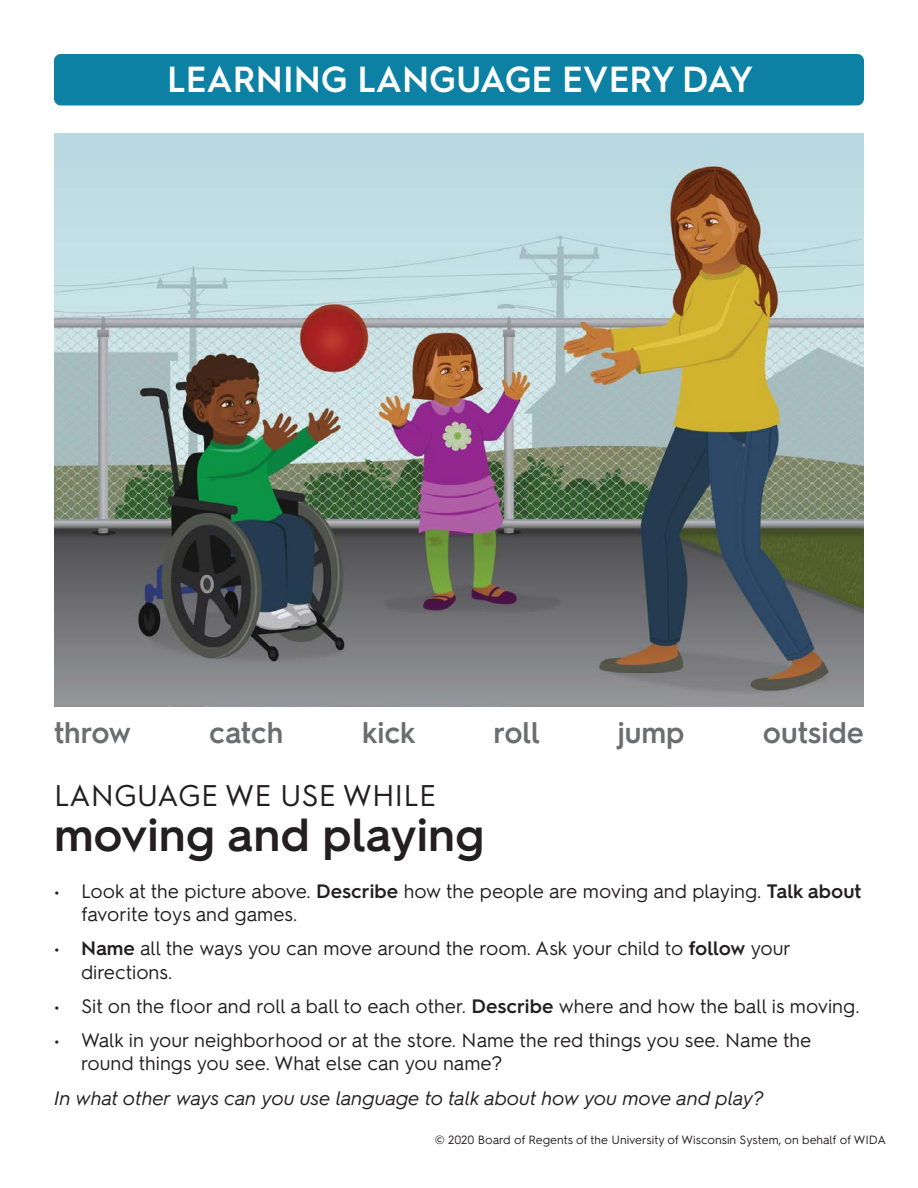
<style>
.page{position:relative;width:918px;height:1188px;background:#fff}
.page>*{position:absolute;margin:0;border:0;box-sizing:border-box;transform-origin:0 0}
.t1{font:600 46.5px "Hurme Geometric Sans 2";color:#231f20}
.t2{font:600 36.3px "Hurme Geometric Sans 2";color:#fff}
.callout_words{font:600 30px "Hurme Geometric Sans 2";color:#6c6d70}
.t3{font:30px "Hurme Geometric Sans 2";color:#231f20}
.body_bullet{font:19.5px/23.4px "Hurme Geometric Sans 2";color:#231f20}
.italic_question{font:italic 19.5px "Hurme Geometric Sans 2";color:#231f20}
.t4{font:12px "Hurme Geometric Sans 2";color:#231f20}
.s1{font-weight:600}
</style>
<div class="page">
<img style="left:55px;top:134px;width:808px;height:572px">
<div style="left:54px;top:54px;width:810px;height:51px;background:#0c81a3;border-radius:7px"></div>
<p class="t2" style="left:167px;top:54px;width:588px">LEARNING LANGUAGE EVERY DAY</p>
<p class="callout_words" style="left:54px;top:712px;width:79px">throw</p>
<p class="callout_words" style="left:209px;top:712px;width:76px">catch</p>
<p class="callout_words" style="left:362px;top:712px;width:55px">kick</p>
<p class="callout_words" style="left:494px;top:712px;width:48px">roll</p>
<p class="callout_words" style="left:618px;top:712px;width:68px">jump</p>
<p class="callout_words" style="left:763px;top:712px;width:103px">outside</p>
<h2 class="t3" style="left:54px;top:775px;width:384px">LANGUAGE WE USE WHILE</h2>
<h2 class="t1" style="left:54px;top:802px;width:432px">moving and playing</h2>
<h2 class="body_bullet" style="left:81px;top:878px;width:782px;text-indent:-27px">• Look at the picture above. <span class="s1">Describe</span> how the people are moving and playing. <span class="s1">Talk about </span>favorite toys and games.</h2>
<h2 class="body_bullet" style="left:81px;top:935px;width:712px;text-indent:-27px">• <span class="s1">Name</span> all the ways you can move around the room. Ask your child to <span class="s1">follow</span> your directions.</h2>
<h2 class="body_bullet" style="left:54px;top:993px;width:807px">• Sit on the floor and roll a ball to each other. <span class="s1">Describe</span> where and how the ball is moving.</h2>
<h2 class="body_bullet" style="left:81px;top:1027px;width:732px;text-indent:-27px">• Walk in your neighborhood or at the store. Name the red things you see. Name the round things you see. What else can you name?</h2>
<p class="italic_question" style="left:54px;top:1084px;width:711px">In what other ways can you use language to talk about how you move and play?</p>
<p class="t4" style="left:435px;top:1131px;width:453px">© 2020 Board of Regents of the University of Wisconsin System, on behalf of WIDA</p>
</div>
